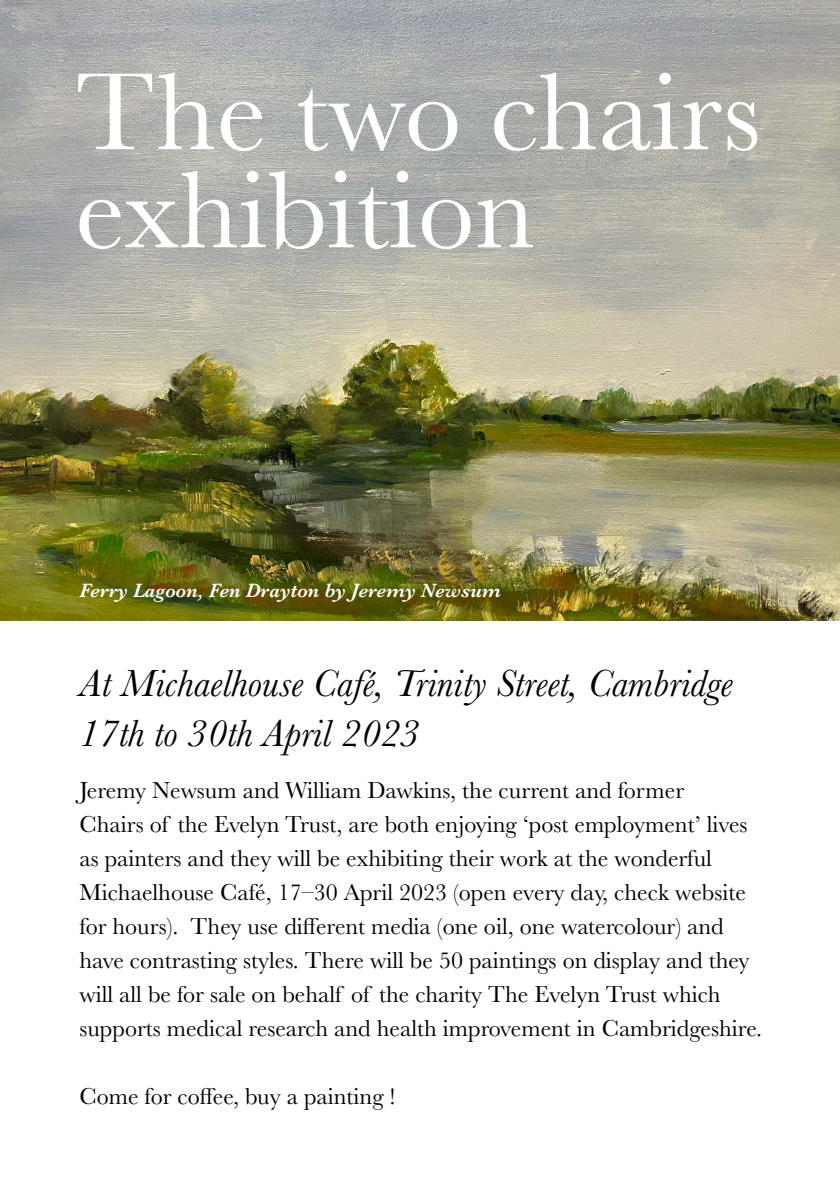
<style>
.page{position:relative;width:840px;height:1191px;background:#fff}
.page>*{position:absolute;margin:0;border:0;box-sizing:border-box;transform-origin:0 0}
.t1{font:114px/98px "Baskerville";color:#fff}
.t2{font:italic 39.2px/50px "Baskerville";color:#000}
.t3{font:24px/34px "Baskerville";color:#000}
.t4{font:italic 600 20px "Baskerville";color:#fff}
</style>
<div class="page">
<img style="left:0;top:0;width:839px;height:620px">
<h1 class="t1" style="left:75px;top:65px;width:687px">The two chairs exhibition</h1>
<p class="t4" style="left:79px;top:576px;width:423px">Ferry Lagoon, Fen Drayton by Jeremy Newsum</p>
<h2 class="t2" style="left:79px;top:658px;width:654px">At Michaelhouse Café, Trinity Street, Cambridge<br>17th to 30th April 2023</h2>
<p class="t3" style="left:79px;top:773px;width:683px">Jeremy Newsum and William Dawkins, the current and former<br>Chairs of the Evelyn Trust, are both enjoying ‘post employment’ lives as painters and they will be exhibiting their work at the wonderful Michaelhouse Café, 17–30 April 2023 (open every day, check website for hours). They use different media (one oil, one watercolour) and have contrasting styles. There will be 50 paintings on display and they will all be for sale on behalf of the charity The Evelyn Trust which supports medical research and health improvement in Cambridgeshire.</p>
<p class="t3" style="left:79px;top:1079px;width:317px">Come for coffee, buy a painting !</p>
</div>
